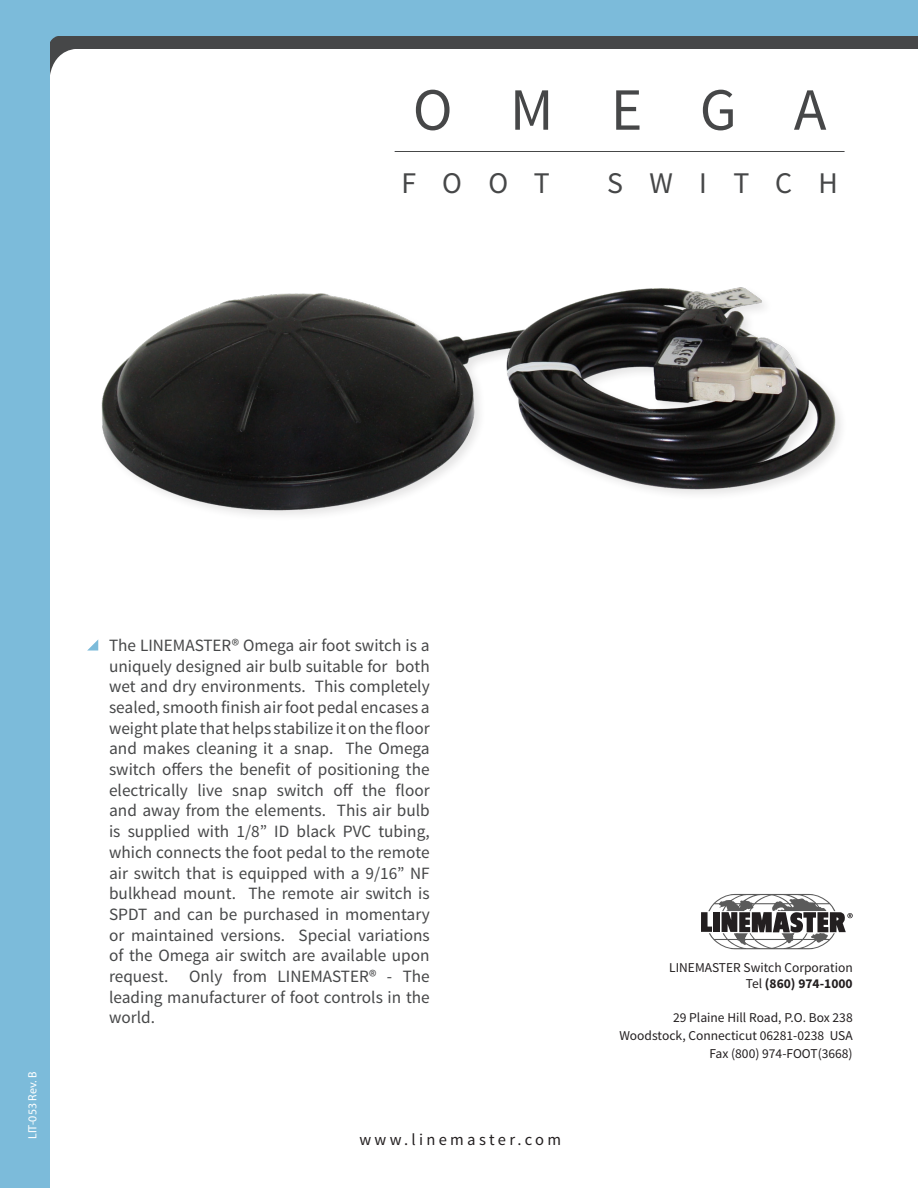
<style>
.page{position:relative;width:918px;height:1188px;background:#fff}
.page>*{position:absolute;margin:0;border:0;box-sizing:border-box;transform-origin:0 0}
.t1{font:60px "Source Sans Pro";letter-spacing:.96em;color:#464748}
.t2{font:30px "Source Sans Pro";letter-spacing:.88em;color:#464748}
.t3{font:17.25px/20.7px "Source Sans Pro";color:#464748;text-align:justify}
.t4{font:16.5px "Source Sans Pro";letter-spacing:.2em;color:#231f20}
.t5{font:13.5px/16.2px "Source Sans Pro";color:#231f20;text-align:right}
.t6{font:12px "Myriad Pro";color:#fff}
.s1{font-weight:700}
</style>
<div class="page">
<div style="left:3px;top:14px;width:915px;height:35px;background:#464748"></div>
<div style="left:0;top:0;width:918px;height:36px;background:#7cbbda"></div>
<div style="left:0;top:1px;width:49px;height:1187px;background:#7cbbda"></div>
<svg style="left:49px;top:36px;width:26px;height:53px"></svg>
<hr style="left:395px;top:151px;width:450px;height:1px;background:#464748">
<svg style="left:701px;top:894px;width:152px;height:55px"></svg>
<svg style="left:87px;top:640px;width:11px;height:11px"></svg>
<img style="left:101px;top:287px;width:740px;height:228px">
<p class="t1" style="left:413px;top:73px;width:415px">OMEGA</p>
<p class="t2" style="left:401px;top:165px;width:150px">FOOT</p>
<p class="t2" style="left:607px;top:165px;width:232px">SWITCH</p>
<p class="t6" style="left:25px;top:1139px;width:69px;rotate:-90deg">LIT-053 Rev. B</p>
<p class="t3" style="left:109px;top:635px;width:322px">The LINEMASTER® Omega air foot switch is a uniquely designed air bulb suitable for both wet and dry environments. This completely sealed, smooth finish air foot pedal encases a weight plate that helps stabilize it on the floor and makes cleaning it a snap. The Omega switch offers the benefit of positioning the electrically live snap switch off the floor and away from the elements. This air bulb is supplied with 1/8” ID black PVC tubing, which connects the foot pedal to the remote air switch that is equipped with a 9/16” NF bulkhead mount. The remote air switch is SPDT and can be purchased in momentary or maintained versions. Special variations of the Omega air switch are available upon request. Only from LINEMASTER® - The leading manufacturer of foot controls in the world.</p>
<p class="t4" style="left:359px;top:1130px;width:203px">www.linemaster.com</p>
<p class="t5" style="left:669px;top:959px;width:185px">LINEMASTER Switch Corporation<br>Tel <span class="s1">(860) 974-1000</span></p>
<p class="t5" style="left:673px;top:1010px;width:181px">29 Plaine Hill Road, P.O. Box 238</p>
<p class="t5" style="left:619px;top:1026px;width:235px;line-height:18px">Woodstock, Connecticut 06281-0238 USA<br>Fax (800) 974-FOOT(3668)</p>
</div>
